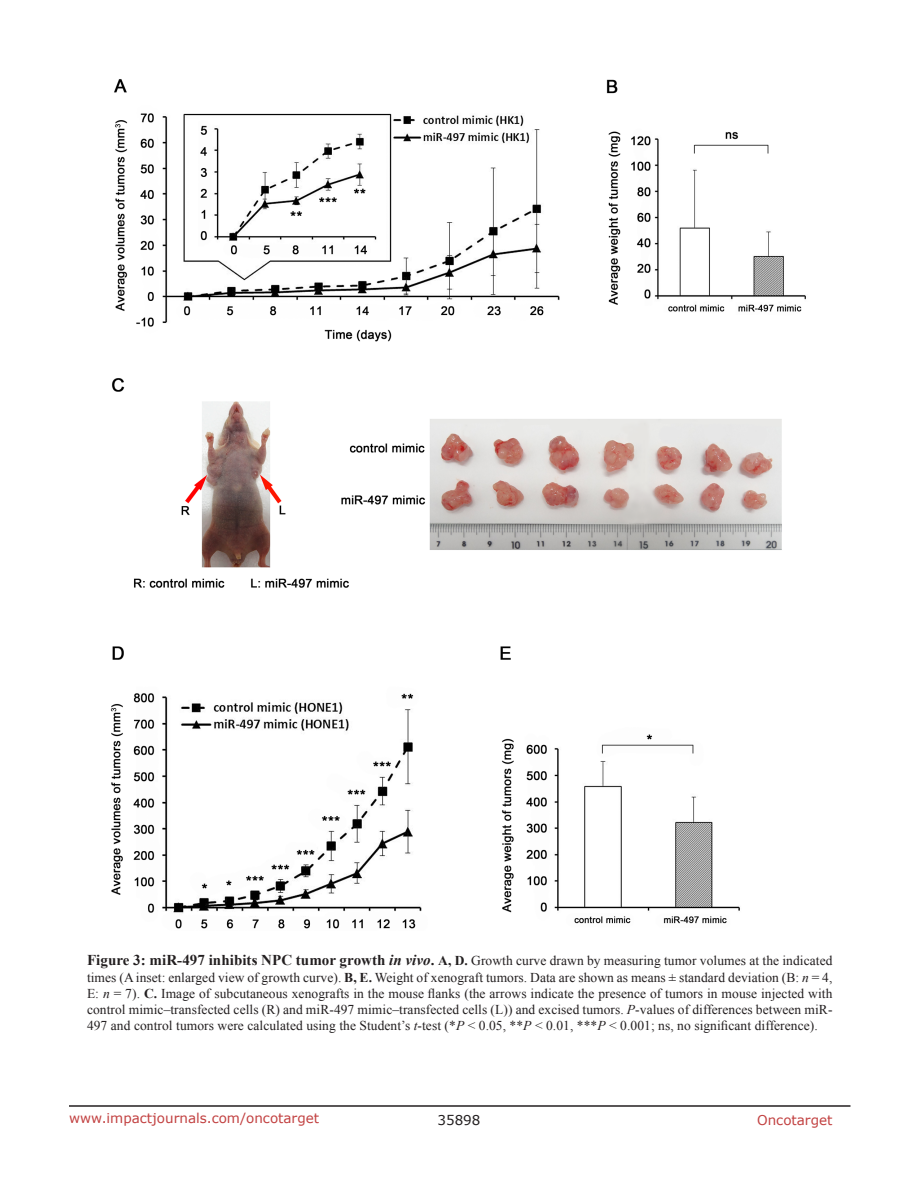
<style>
.page{position:relative;width:918px;height:1188px;background:#fff}
.page>*{position:absolute;margin:0;border:0;box-sizing:border-box;transform-origin:0 0}
.FigureText{font:13.5px/16.2px "Times New Roman";letter-spacing:.005em;color:#231f20;text-align:justify}
.t1{font:13.5px "Verdana";color:#c24141}
.t2{font:13.5px "Verdana";color:#231f20}
.s1{font-weight:700;font-size:15px}
.s2{font-weight:700;font-style:italic;font-size:15px}
.s3{font-weight:700}
.s4{font-style:italic}
</style>
<div class="page">
<hr style="left:69px;top:1105px;width:781px;height:2px;background:#231f20">
<img style="left:110px;top:79px;width:696px;height:850px">
<p class="FigureText" style="left:87px;top:953px;width:747px"><span class="s1">Figure 3: miR-497 inhibits NPC tumor growth</span> <span class="s2">in vivo</span><span class="s1">.</span> <span class="s3">A, D.</span> Growth curve drawn by measuring tumor volumes at the indicated times (A inset: enlarged view of growth curve). <span class="s3">B, E.</span> Weight of xenograft tumors. Data are shown as means ± standard deviation (B: <span class="s4">n</span> = 4, E: <span class="s4">n</span> = 7). <span class="s3">C.</span> Image of subcutaneous xenografts in the mouse flanks (the arrows indicate the presence of tumors in mouse injected with control mimic–transfected cells (R) and miR-497 mimic–transfected cells (L)) and excised tumors. <span class="s4">P</span>-values of differences between miR-497 and control tumors were calculated using the Student’s <span class="s4">t</span>-test (*<span class="s4">P</span> &lt; 0.05, **<span class="s4">P</span> &lt; 0.01, ***<span class="s4">P</span> &lt; 0.001; ns, no significant difference).</p>
<p class="t1" style="left:69px;top:1109px;width:252px">www.impactjournals.com/oncotarget</p>
<p class="t2" style="left:438px;top:1111px;width:44px">35898</p>
<p class="t1" style="left:757px;top:1111px;width:77px">Oncotarget</p>
</div>
